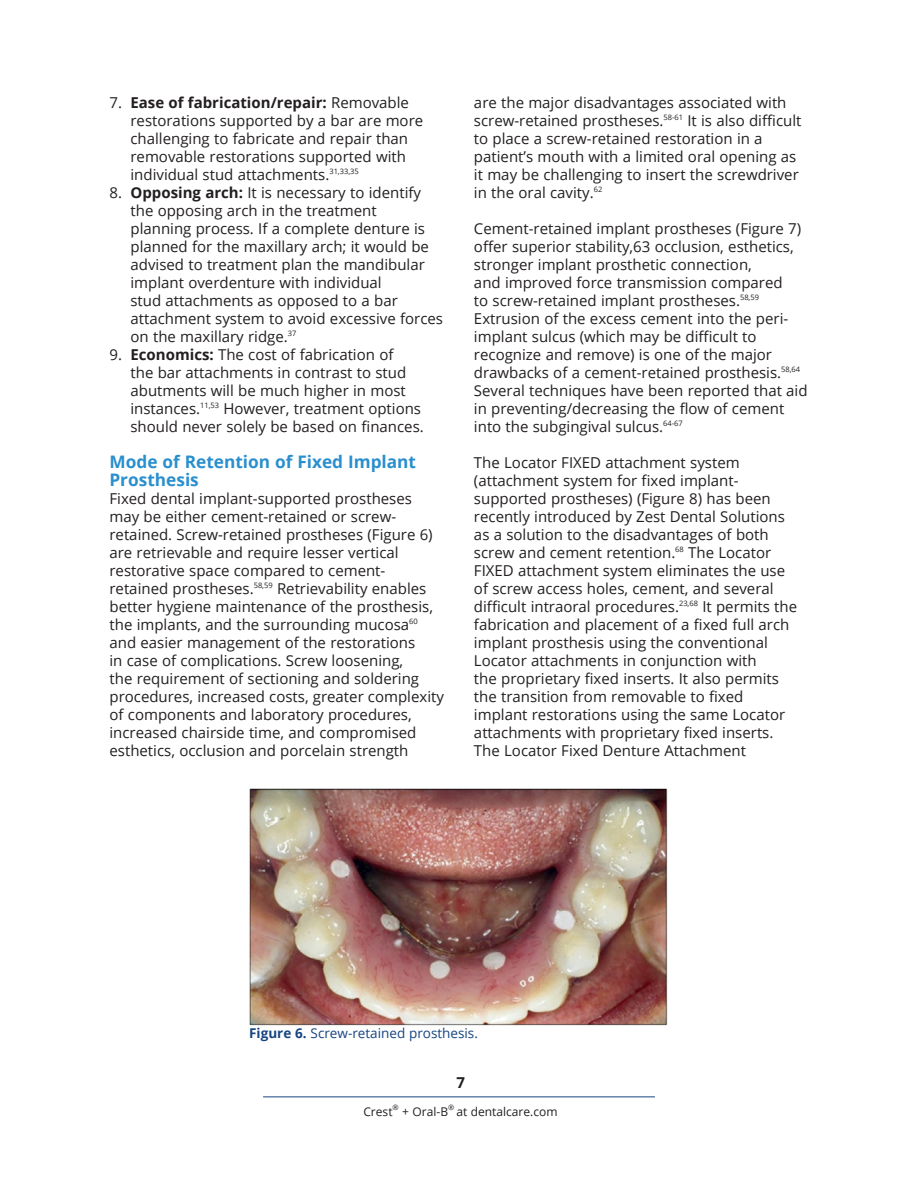
<style>
.page{position:relative;width:918px;height:1188px;background:#fff}
.page>*{position:absolute;margin:0;border:0;box-sizing:border-box;transform-origin:0 0}
.Main_Body{font:700 17.25px/18px "Open Sans";color:#298fce}
.Main_Body-2{font:15px/18px "Open Sans";color:#231f20}
.bullets{font:15px/18px "Open Sans";color:#231f20}
.t1{font:700 15px "Open Sans";color:#231f20}
.Figure{font:13.5px "Open Sans";color:#164481}
.t2{font:12px "Open Sans";color:#231f20}
.t3{font:7.5px "Open Sans";color:#231f20}
.s1{font-weight:700}
</style>
<div class="page">
<hr style="left:263px;top:1096px;width:392px;height:1px;background:#164481">
<img style="left:249px;top:788px;width:419px;height:238px">
<p class="bullets" style="left:130px;top:93px;width:294px;text-indent:-21px">7. <span class="s1">Ease of fabrication/repair:</span> Removable restorations supported by a bar are more challenging to fabricate and repair than removable restorations supported with individual stud attachments.<sup>31,33,35</sup></p>
<p class="bullets" style="left:130px;top:183px;width:314px;text-indent:-21px">8. <span class="s1">Opposing arch:</span> It is necessary to identify the opposing arch in the treatment<br>planning process. If a complete denture is planned for the maxillary arch; it would be advised to treatment plan the mandibular implant overdenture with individual<br>stud attachments as opposed to a bar attachment system to avoid excessive forces on the maxillary ridge.<sup>37</sup></p>
<p class="bullets" style="left:130px;top:345px;width:295px;text-indent:-21px">9. <span class="s1">Economics:</span> The cost of fabrication of<br>the bar attachments in contrast to stud abutments will be much higher in most instances.<sup>11,53</sup> However, treatment options should never solely be based on finances.</p>
<p class="Main_Body" style="left:109px;top:452px;width:308px">Mode of Retention of Fixed Implant<br>Prosthesis</p>
<p class="Main_Body-2" style="left:109px;top:489px;width:336px">Fixed dental implant-supported prostheses may be either cement-retained or screw&shy;retained. Screw-retained prostheses (Figure 6) are retrievable and require lesser vertical restorative space compared to cement&shy;retained prostheses.<sup>58,59</sup> Retrievability enables better hygiene maintenance of the prosthesis, the implants, and the surrounding mucosa<sup>60 </sup>and easier management of the restorations<br>in case of complications. Screw loosening,<br>the requirement of sectioning and soldering procedures, increased costs, greater complexity of components and laboratory procedures, increased chairside time, and compromised esthetics, occlusion and porcelain strength</p>
<p class="Main_Body-2" style="left:474px;top:93px;width:329px">are the major disadvantages associated with screw-retained prostheses.<sup>58-61</sup> It is also difficult to place a screw-retained restoration in a patient’s mouth with a limited oral opening as it may be challenging to insert the screwdriver in the oral cavity.<sup>62</sup></p>
<p class="Main_Body-2" style="left:474px;top:219px;width:335px">Cement-retained implant prostheses (Figure 7) offer superior stability,63 occlusion, esthetics, stronger implant prosthetic connection,<br>and improved force transmission compared<br>to screw-retained implant prostheses.<sup>58,59<br></sup>Extrusion of the excess cement into the peri&shy;implant sulcus (which may be difficult to recognize and remove) is one of the major drawbacks of a cement-retained prosthesis.<sup>58,64<br></sup>Several techniques have been reported that aid in preventing/decreasing the flow of cement into the subgingival sulcus.<sup>64-67</sup></p>
<p class="Main_Body-2" style="left:474px;top:453px;width:325px">The Locator FIXED attachment system (attachment system for fixed implant&shy;supported prostheses) (Figure 8) has been recently introduced by Zest Dental Solutions as a solution to the disadvantages of both screw and cement retention.<sup>68</sup> The Locator FIXED attachment system eliminates the use of screw access holes, cement, and several difficult intraoral procedures.<sup>23,68</sup> It permits the fabrication and placement of a fixed full arch implant prosthesis using the conventional Locator attachments in conjunction with<br>the proprietary fixed inserts. It also permits the transition from removable to fixed implant restorations using the same Locator attachments with proprietary fixed inserts.<br>The Locator Fixed Denture Attachment</p>
<p class="Figure" style="left:249px;top:1024px;width:230px"><span class="s1">Figure 6.</span> Screw-retained prosthesis.</p>
<p class="t1" style="left:456px;top:1072px;width:10px">7</p>
<p class="t2" style="left:363px;top:1103px;width:31px">Crest</p>
<p class="t3" style="left:393px;top:1102px;width:8px">®</p>
<p class="t2" style="left:402px;top:1103px;width:47px">+ Oral-B</p>
<p class="t3" style="left:448px;top:1102px;width:8px">®</p>
<p class="t2" style="left:457px;top:1103px;width:103px">at dentalcare.com</p>
</div>
